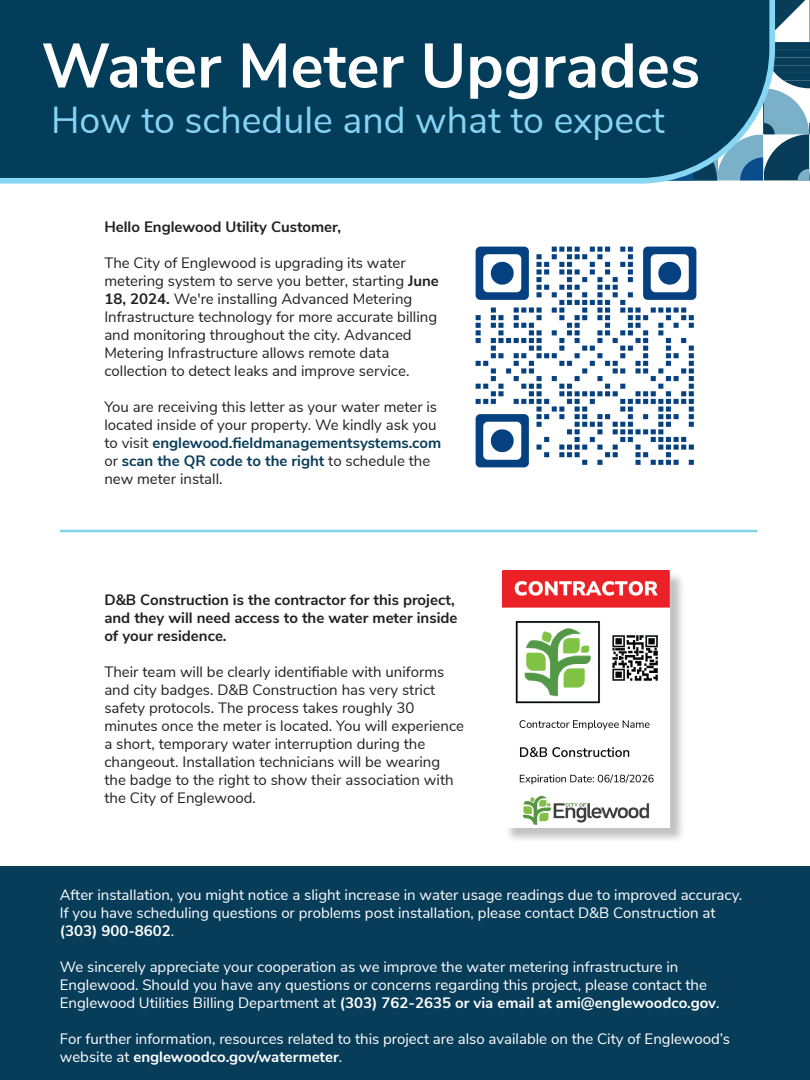
<style>
.page{position:relative;width:810px;height:1080px;background:#fff}
.page>*{position:absolute;margin:0;border:0;box-sizing:border-box;transform-origin:0 0}
.t1{font:700 62.5px "Nunito Sans";color:#fff}
.t2{font:37.5px "Nunito Sans";color:#87d5f3}
.t3{font:15px/18px "Nunito Sans";color:#231f20}
.t4{font:15px/18px "Nunito Sans";color:#fff}
.t5{font:700 15px/18px "Nunito Sans";color:#231f20}
.s1{font-weight:700}
.s2{font-weight:700;color:#083d59}
</style>
<div class="page">
<svg style="left:778px;top:0;width:32px;height:180px"></svg>
<div style="left:0;top:866px;width:810px;height:214px;background:#083d59"></div>
<div style="left:0;top:0;width:778px;height:184px;background:#033d5a"></div>
<hr style="left:60px;top:530px;width:697px;height:2px;background:#83d3e7">
<div style="left:504px;top:572px;width:181px;height:272px;background:#231f20;opacity:.27"></div>
<img style="left:502px;top:570px;width:168px;height:258px">
<img style="left:475px;top:246px;width:222px;height:222px">
<p class="t1" style="left:41px;top:20px;width:660px">Water Meter Upgrades</p>
<p class="t2" style="left:51px;top:92px;width:615px">How to schedule and what to expect</p>
<p class="t5" style="left:104px;top:217px;width:238px">Hello Englewood Utility Customer,</p>
<p class="t3" style="left:104px;top:253px;width:336px">The City of Englewood is upgrading its water metering system to serve you better, starting <span class="s1">June 18, 2024.</span> We're installing Advanced Metering Infrastructure technology for more accurate billing and monitoring throughout the city. Advanced Metering Infrastructure allows remote data collection to detect leaks and improve service.</p>
<p class="t3" style="left:104px;top:397px;width:338px">You are receiving this letter as your water meter is located inside of your property. We kindly ask you to visit <span class="s2">englewood.fieldmanagementsystems.com </span>or <span class="s2">scan the QR code to the right</span> to schedule the new meter install.</p>
<p class="t5" style="left:104px;top:590px;width:355px">D&amp;B Construction is the contractor for this project, and they will need access to the water meter inside of your residence.</p>
<p class="t3" style="left:104px;top:662px;width:361px">Their team will be clearly identifiable with uniforms and city badges. D&amp;B Construction has very strict safety protocols. The process takes roughly 30 minutes once the meter is located. You will experience a short, temporary water interruption during the changeout. Installation technicians will be wearing the badge to the right to show their association with the City of Englewood.</p>
<p class="t4" style="left:60px;top:885px;width:684px">After installation, you might notice a slight increase in water usage readings due to improved accuracy.<br>If you have scheduling questions or problems post installation, please contact D&amp;B Construction at <span class="s1">(303) 900-8602</span>.</p>
<p class="t4" style="left:60px;top:957px;width:661px">We sincerely appreciate your cooperation as we improve the water metering infrastructure in<br>Englewood. Should you have any questions or concerns regarding this project, please contact the<br>Englewood Utilities Billing Department at <span class="s1">(303) 762-2635 or via email at ami@englewoodco.gov</span>.</p>
<p class="t4" style="left:60px;top:1029px;width:672px">For further information, resources related to this project are also available on the City of Englewood’s website at <span class="s1">englewoodco.gov/watermeter</span>.</p>
</div>
